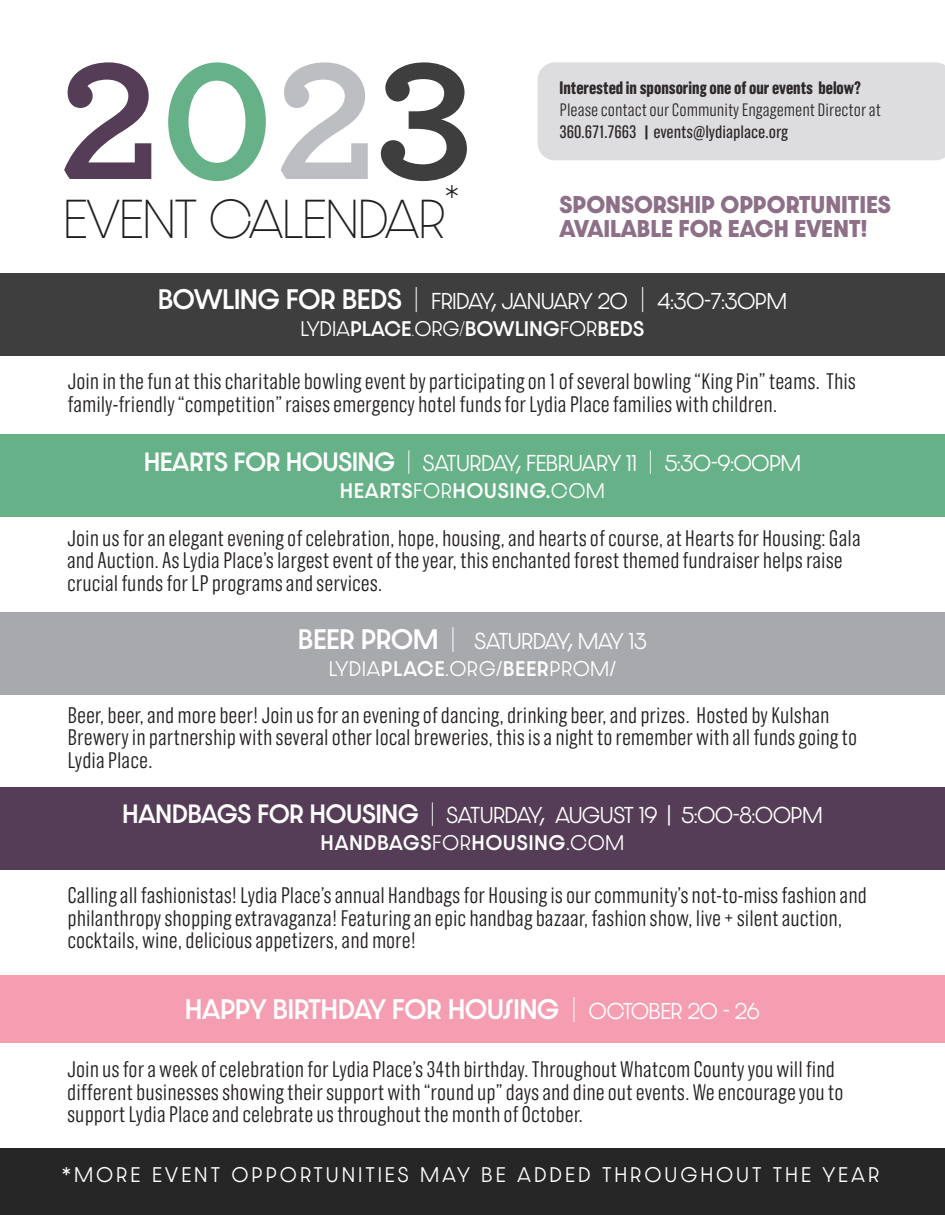
<style>
.page{position:relative;width:945px;height:1215px;background:#fff}
.page>*{position:absolute;margin:0;border:0;box-sizing:border-box;transform-origin:0 0}
.t1{font:700 174px "Archer";color:#553d57}
.t2{font:100 46.5px "Dazzle Unicase";color:#231f20}
.t3{font:100 31.5px "Dazzle Unicase";color:#231f20}
.t4{font:500 24px "Dazzle Unicase";color:#fff}
.t5{font:300 22.5px/22.5px "Grotzec Cond";color:#231f20}
.t6{font:700 20.55px "Dazzle Unicase";color:#8d6f88}
.t7{font:300 19.5px "Dazzle Unicase";color:#fff}
.t8{font:300 18px/21.6px "Grotzec Cond";color:#2d2829}
.t9{font:300 18px "Dazzle Unicase";letter-spacing:.2em;color:#fff}
.t10{font:500 18px "Dazzle Unicase";letter-spacing:.06em;color:#fff}
.t11{font:700 18px "Grotzec Cond";color:#2d2829}
.t12{font:500 18px "Dazzle Unicase";letter-spacing:.03em;color:#fff}
.t13{font:300 18px "Dazzle Unicase";letter-spacing:.06em;color:#fff}
.s1{color:#66b187}
.s2{color:#bdbec1}
.s3{color:#3e3e3f}
.s4{font-weight:400}
.s5{font-weight:900}
.s6{font-weight:500;font-size:24px}
.s7{font-weight:100;font-size:24px}
.s8{font-weight:300}
.s9{font-weight:100}
.s10{font-weight:500;font-size:22.5px}
.s11{font-weight:100;font-size:22.5px}
.s12{font-weight:500}
.s13{font-weight:300;font-size:19.5px}
</style>
<div class="page">
<div style="left:0;top:612px;width:945px;height:83px;background:#a8a9ad"></div>
<div style="left:0;top:434px;width:945px;height:83px;background:#66b187"></div>
<div style="left:1px;top:787px;width:944px;height:83px;background:#553d57"></div>
<div style="left:0;top:273px;width:945px;height:83px;background:#3e3e3f"></div>
<div style="left:0;top:1148px;width:945px;height:67px;background:#252625"></div>
<div style="left:0;top:975px;width:945px;height:68px;background:#f59db1"></div>
<div style="left:538px;top:62px;width:407px;height:98px;background:#dddddf"></div>
<h1 class="t1" style="left:58px;top:-16px;width:418px">2<span class="s1">0</span><span class="s2">2</span><span class="s3">3</span></h1>
<h3 class="t3" style="left:445px;top:175px;width:15px">*</h3>
<h2 class="t2" style="left:64px;top:186px;width:383px">EVENT CALENDAR</h2>
<p class="t11" style="left:560px;top:78px;width:303px">Interested in sponsoring one of our events below?</p>
<p class="t8" style="left:560px;top:99px;width:323px">Please contact our Community Engagement Director at<br><span class="s4">360.671.7663</span> <span class="s5">|</span> <span class="s4">events@lydiaplace.org</span></p>
<p class="t6" style="left:560px;top:188px;width:333px">SPONSORSHIP OPPORTUNITIES</p>
<p class="t6" style="left:560px;top:213px;width:310px">AVAILABLE FOR EACH EVENT!</p>
<p class="t7" style="left:158px;top:287px;width:630px"><span class="s6">BOWLING FOR BEDS</span> <span class="s7">|</span> FRIDAY, JANUARY 20 <span class="s7">|</span> 4:30-7:30PM</p>
<p class="t12" style="left:301px;top:316px;width:345px"><span class="s8">LYDIA</span>PLACE<span class="s9">.</span><span class="s8">ORG</span><span class="s9">/</span>BOWLING<span class="s8">FOR</span>BEDS</p>
<p class="t5" style="left:67px;top:370px;width:790px">Join in the fun at this charitable bowling event by participating on 1 of several bowling “King Pin” teams. This family-friendly “competition” raises emergency hotel funds for Lydia Place families with children.</p>
<p class="t7" style="left:144px;top:449px;width:658px"><span class="s10">HEARTS FOR HOUSING</span> <span class="s11">|</span> SATURDAY, FEBRUARY 11 <span class="s11">|</span> 5:30-9:00PM</p>
<p class="t10" style="left:340px;top:477px;width:266px">HEARTS<span class="s8">FOR</span>HOUSING.<span class="s8">COM</span></p>
<p class="t5" style="left:67px;top:527px;width:795px">Join us for an elegant evening of celebration, hope, housing, and hearts of course, at Hearts for Housing: Gala and Auction. As Lydia Place’s largest event of the year, this enchanted forest themed fundraiser helps raise crucial funds for LP programs and services.</p>
<p class="t7" style="left:298px;top:627px;width:350px"><span class="s6">BEER PROM</span> <span class="s7">|</span> SATURDAY, MAY 13</p>
<p class="t13" style="left:329px;top:656px;width:288px">LYDIA<span class="s12">PLACE</span>.ORG/<span class="s12">BEER</span>PROM/</p>
<p class="t5" style="left:67px;top:703px;width:791px">Beer, beer, and more beer! Join us for an evening of dancing, drinking beer, and prizes. Hosted by Kulshan<br>Brewery in partnership with several other local breweries, this is a night to remember with all funds going to<br>Lydia Place.</p>
<p class="t7" style="left:123px;top:801px;width:701px"><span class="s10">HANDBAGS FOR HOUSING</span> <span class="s11">|</span> SATURDAY, AUGUST 19 | 5:00-8:00PM</p>
<p class="t10" style="left:321px;top:829px;width:305px">HANDBAGS<span class="s8">FOR</span>HOUSING<span class="s8">.COM</span></p>
<p class="t5" style="left:67px;top:884px;width:801px">Calling all fashionistas! Lydia Place’s annual Handbags for Housing is our community’s not-to-miss fashion and philanthropy shopping extravaganza! Featuring an epic handbag bazaar, fashion show, live + silent auction, cocktails, wine, delicious appetizers, and more!</p>
<p class="t4" style="left:185px;top:991px;width:576px">HAPPY BIRTHDAY FOR HOUSING <span class="s9">|</span> <span class="s13">OCTOBER 20 - 26</span></p>
<p class="t5" style="left:67px;top:1058px;width:778px">Join us for a week of celebration for Lydia Place’s 34th birthday. Throughout Whatcom County you will find different businesses showing their support with “round up” days and dine out events. We encourage you to support Lydia Place and celebrate us throughout the month of October.</p>
<p class="t9" style="left:62px;top:1161px;width:819px">*MORE EVENT OPPORTUNITIES MAY BE ADDED THROUGHOUT THE YEAR</p>
</div>
